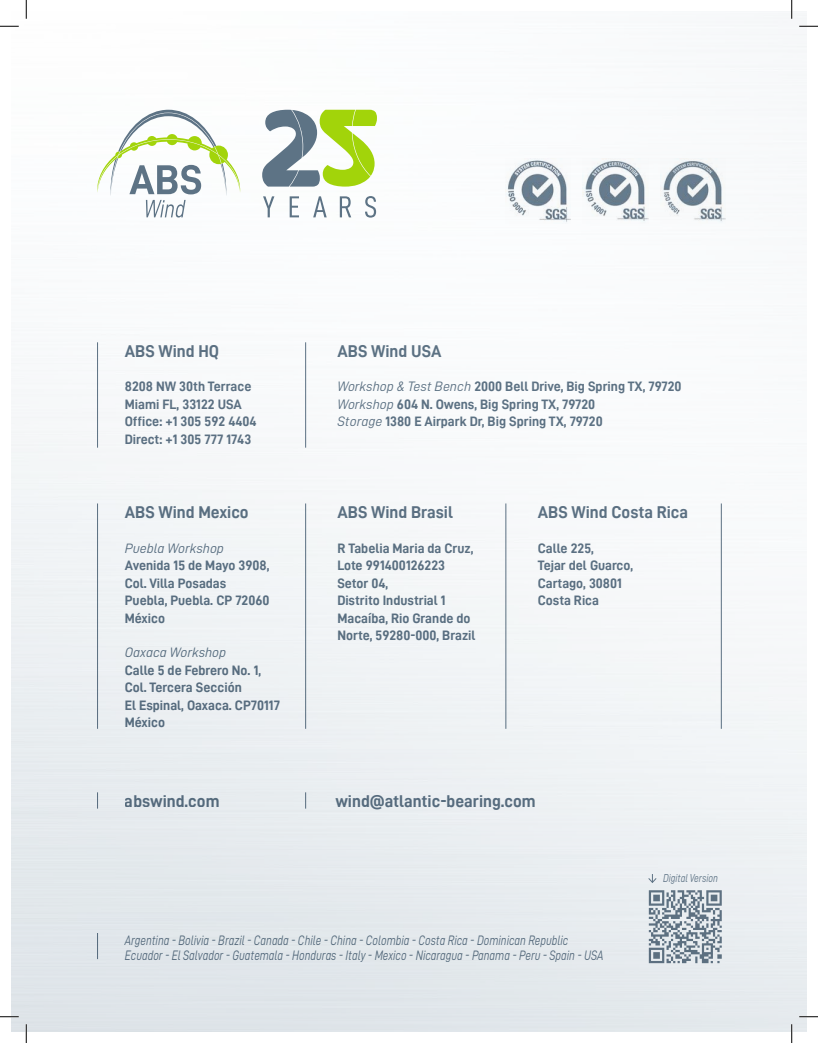
<style>
.page{position:relative;width:818px;height:1043px;background:#fff}
.page>*{position:absolute;margin:0;border:0;box-sizing:border-box;transform-origin:0 0}
.t1{font:17.12px "D DIN Bold";color:#5e7385}
.t2{font:13.75px/17.5px "D DIN Bold";color:#5e7385}
.t3{font:13.75px/15px "D DIN Italic";color:#5e7385;scale:.8 1}
.t4{font:13.75px "D DIN Italic";color:#5e7385}
.t5{font:11.5px "D DIN Italic";color:#5e7385;scale:.8 1}
.s1{font-family:"D DIN Italic"}
</style>
<div class="page">
<img style="left:11px;top:11px;width:795px;height:1020px">
<img style="left:660px;top:158px;width:65px;height:65px">
<svg style="left:97px;top:110px;width:143px;height:107px"></svg>
<svg style="left:262px;top:110px;width:115px;height:77px"></svg>
<svg style="left:263px;top:196px;width:11px;height:21px"></svg>
<svg style="left:289px;top:196px;width:10px;height:21px"></svg>
<svg style="left:313px;top:196px;width:13px;height:21px"></svg>
<svg style="left:340px;top:196px;width:11px;height:21px"></svg>
<svg style="left:365px;top:196px;width:11px;height:22px"></svg>
<hr style="left:305px;top:342px;width:1px;height:105px;background:#5e7385">
<hr style="left:305px;top:503px;width:1px;height:225px;background:#5e7385">
<hr style="left:505px;top:503px;width:1px;height:225px;background:#5e7385">
<hr style="left:721px;top:503px;width:1px;height:225px;background:#5e7385">
<hr style="left:97px;top:342px;width:1px;height:105px;background:#5e7385">
<hr style="left:97px;top:503px;width:1px;height:225px;background:#5e7385">
<svg style="left:97px;top:792px;width:1px;height:16px"></svg>
<svg style="left:305px;top:792px;width:1px;height:16px"></svg>
<svg style="left:97px;top:933px;width:1px;height:26px"></svg>
<img style="left:505px;top:158px;width:65px;height:65px">
<img style="left:582px;top:158px;width:66px;height:65px">
<svg style="left:647px;top:888px;width:76px;height:77px"></svg>
<svg style="left:648px;top:890px;width:73px;height:73px;background:#a4b0ba"></svg>
<svg style="left:648px;top:874px;width:8px;height:8px"></svg>
<svg style="left:0;top:25px;width:19px;height:2px"></svg>
<svg style="left:799px;top:25px;width:19px;height:2px"></svg>
<svg style="left:0;top:1015px;width:19px;height:2px"></svg>
<svg style="left:799px;top:1015px;width:19px;height:2px"></svg>
<svg style="left:25px;top:0;width:2px;height:19px"></svg>
<svg style="left:25px;top:1024px;width:2px;height:18px"></svg>
<svg style="left:790px;top:0;width:2px;height:19px"></svg>
<svg style="left:790px;top:1024px;width:2px;height:18px"></svg>
<p class="t1" style="left:125px;top:341px;width:96px">ABS Wind HQ</p>
<p class="t2" style="left:125px;top:378px;width:133px">8208 NW 30th Terrace<br>Miami FL, 33122 USA<br>Office: +1 305 592 4404<br>Direct: +1 305 777 1743</p>
<p class="t1" style="left:125px;top:502px;width:125px">ABS Wind Mexico</p>
<p class="t4" style="left:125px;top:540px;width:101px">Puebla Workshop</p>
<p class="t2" style="left:125px;top:556px;width:146px">Avenida 15 de Mayo 3908,<br>Col. Villa Posadas<br>Puebla, Puebla. CP 72060<br>México</p>
<p class="t4" style="left:125px;top:645px;width:103px">Oaxaca Workshop</p>
<p class="t2" style="left:125px;top:661px;width:156px">Calle 5 de Febrero No. 1,<br>Col. Tercera Sección<br>El Espinal, Oaxaca. CP70117<br>México</p>
<p class="t1" style="left:337px;top:341px;width:105px">ABS Wind USA</p>
<p class="t2" style="left:337px;top:378px;width:345px"><span class="s1">Workshop &amp; Test Bench</span> 2000 Bell Drive, Big Spring TX, 79720<br><span class="s1">Workshop</span> 604 N. Owens, Big Spring TX, 79720<br><span class="s1">Storage</span> 1380 E Airpark Dr, Big Spring TX, 79720</p>
<p class="t1" style="left:337px;top:502px;width:117px">ABS Wind Brasil</p>
<p class="t2" style="left:337px;top:539px;width:139px">R Tabelia Maria da Cruz,<br>Lote 991400126223<br>Setor 04,<br>Distrito Industrial 1<br>Macaíba, Rio Grande do<br>Norte, 59280-000, Brazil</p>
<p class="t1" style="left:538px;top:502px;width:152px">ABS Wind Costa Rica</p>
<p class="t2" style="left:538px;top:539px;width:97px">Calle 225,<br>Tejar del Guarco,<br>Cartago, 30801<br>Costa Rica</p>
<p class="t1" style="left:125px;top:791px;width:96px">abswind.com</p>
<p class="t1" style="left:335px;top:791px;width:202px">wind@atlantic-bearing.com</p>
<p class="t3" style="left:125px;top:932px;width:599px">Argentina - Bolivia - Brazil - Canada - Chile - China - Colombia - Costa Rica - Dominican Republic<br>Ecuador - El Salvador - Guatemala - Honduras - Italy - Mexico - Nicaragua - Panama - Peru - Spain - USA</p>
<p class="t5" style="left:663px;top:872px;width:70px">Digital Version</p>
</div>
